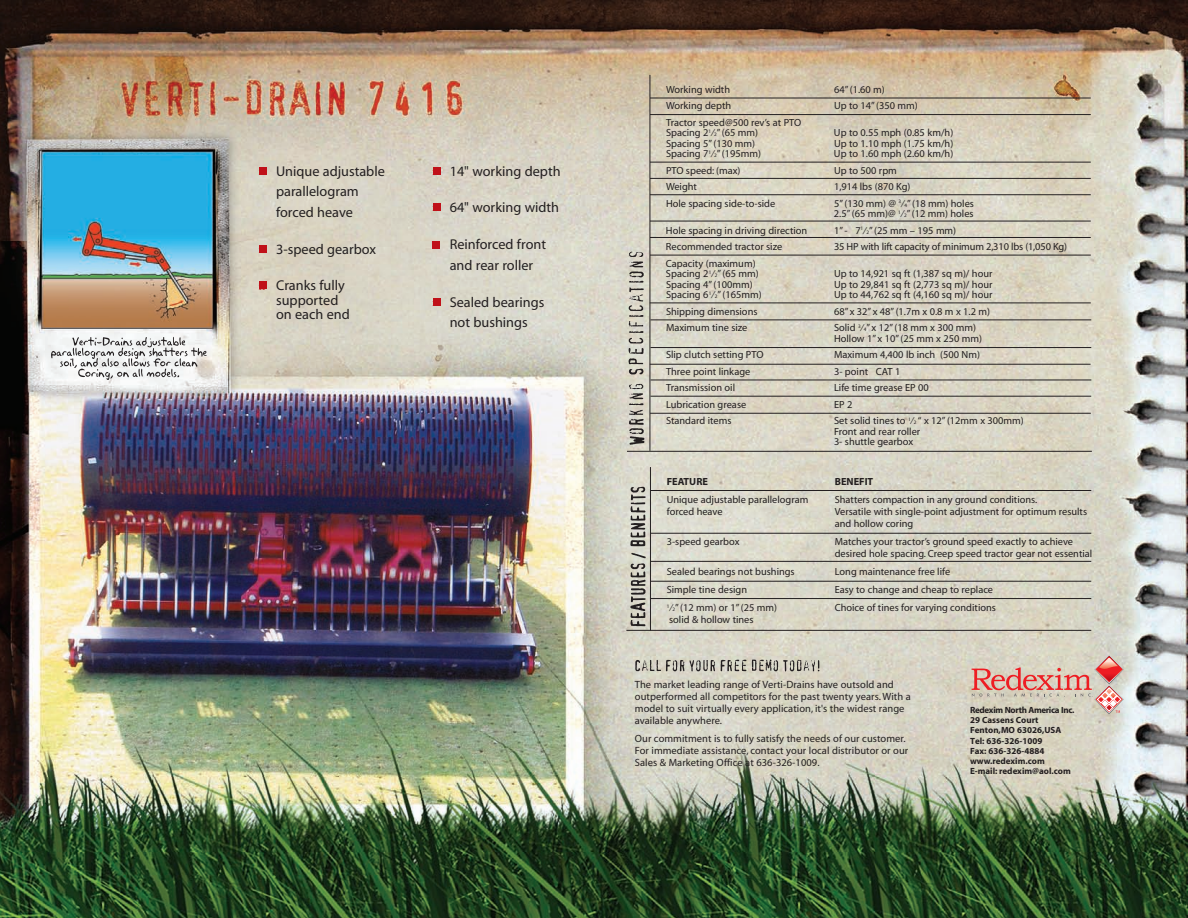
<style>
.page{position:relative;width:1188px;height:918px;background:#fff}
.page>*{position:absolute;margin:0;border:0;box-sizing:border-box;transform-origin:0 0}
.t1{font:14.25px/20.5px "Myriad";color:#231f20}
.t2{font:10.5px/12px "Myriad";letter-spacing:.005em;color:#231f20}
.t3{font:10.35px/10.5px "Myriad";color:#231f20}
.t4{font:700 10.35px "Myriad";color:#231f20}
.t5{font:700 9px/10.2px "Myriad";color:#231f20}
.s1{font-family:"Courier";font-size:10.95px;color:#c01119}
.s2{font-size:5.25px}
</style>
<div class="page">
<img style="left:0;top:0;width:1188px;height:918px">
<hr style="left:650px;top:98px;width:441px;height:1px;background:#231f20">
<hr style="left:650px;top:114px;width:441px;height:1px;background:#231f20">
<hr style="left:650px;top:178px;width:441px;height:1px;background:#231f20">
<hr style="left:650px;top:162px;width:441px;height:1px;background:#231f20">
<hr style="left:650px;top:194px;width:441px;height:1px;background:#231f20">
<hr style="left:650px;top:221px;width:441px;height:1px;background:#231f20">
<hr style="left:650px;top:237px;width:441px;height:1px;background:#231f20">
<hr style="left:650px;top:255px;width:441px;height:1px;background:#231f20">
<hr style="left:650px;top:303px;width:441px;height:1px;background:#231f20">
<hr style="left:650px;top:75px;width:1px;height:376px;background:#231f20">
<hr style="left:651px;top:490px;width:440px;height:1px;background:#231f20">
<hr style="left:651px;top:533px;width:440px;height:1px;background:#231f20">
<hr style="left:651px;top:561px;width:440px;height:1px;background:#231f20">
<hr style="left:651px;top:581px;width:440px;height:1px;background:#231f20">
<hr style="left:651px;top:598px;width:440px;height:1px;background:#231f20">
<hr style="left:626px;top:630px;width:465px;height:1px;background:#231f20">
<hr style="left:650px;top:467px;width:1px;height:164px;background:#231f20">
<hr style="left:650px;top:320px;width:441px;height:1px;background:#231f20">
<hr style="left:650px;top:347px;width:441px;height:1px;background:#231f20">
<hr style="left:627px;top:451px;width:465px;height:1px;background:#231f20">
<hr style="left:650px;top:364px;width:441px;height:1px;background:#231f20">
<hr style="left:651px;top:380px;width:440px;height:1px;background:#231f20">
<hr style="left:650px;top:396px;width:441px;height:1px;background:#231f20">
<hr style="left:650px;top:413px;width:441px;height:1px;background:#231f20">
<svg style="left:629px;top:384px;width:15px;height:61px"></svg>
<svg style="left:629px;top:252px;width:15px;height:122px;background:#b1aea4"></svg>
<svg style="left:630px;top:553px;width:16px;height:73px"></svg>
<svg style="left:630px;top:487px;width:16px;height:59px"></svg>
<svg style="left:635px;top:660px;width:49px;height:11px"></svg>
<svg style="left:690px;top:660px;width:25px;height:11px"></svg>
<svg style="left:721px;top:660px;width:25px;height:11px"></svg>
<svg style="left:752px;top:660px;width:67px;height:11px"></svg>
<svg style="left:51px;top:337px;width:156px;height:43px"></svg>
<svg style="left:972px;top:655px;width:152px;height:59px;background:#d9b8ab"></svg>
<div style="left:259px;top:167px;width:8px;height:8px;background:#c01119"></div>
<div style="left:259px;top:245px;width:8px;height:8px;background:#c01119"></div>
<div style="left:259px;top:282px;width:8px;height:7px;background:#c01119"></div>
<div style="left:433px;top:167px;width:8px;height:8px;background:#c01119"></div>
<div style="left:433px;top:204px;width:7px;height:7px;background:#c01119"></div>
<div style="left:433px;top:241px;width:7px;height:8px;background:#c01119"></div>
<div style="left:433px;top:298px;width:8px;height:8px;background:#c01119"></div>
<h1 class="t1" style="left:276px;top:162px;width:110px;text-indent:-17px"><span class="s1">n</span> Unique adjustable parallelogram forced heave</h1>
<h1 class="t1" style="left:259px;top:240px;width:119px"><span class="s1">n</span> 3-speed gearbox</h1>
<h1 class="t1" style="left:276px;top:280px;width:75px;line-height:14.2px;text-indent:-17px"><span class="s1">n</span> Cranks fully supported on each end</h1>
<h1 class="t1" style="left:432px;top:162px;width:130px"><span class="s1">n</span> 14" working depth</h1>
<h1 class="t1" style="left:432px;top:199px;width:128px"><span class="s1">n</span> 64" working width</h1>
<h1 class="t1" style="left:432px;top:235px;width:115px;text-align:center"><span class="s1">n</span> Reinforced front and rear roller</h1>
<h1 class="t1" style="left:432px;top:293px;width:113px;text-align:center"><span class="s1">n</span> Sealed bearings not bushings</h1>
<p class="t3" style="left:666px;top:85px;width:66px">Working width</p>
<p class="t3" style="left:834px;top:85px;width:52px">64” (1.60 m)</p>
<p class="t3" style="left:666px;top:102px;width:67px">Working depth</p>
<p class="t3" style="left:834px;top:102px;width:85px">Up to 14” (350 mm)</p>
<p class="t3" style="left:666px;top:118px;width:137px">Tractor speed@500 rev’s at PTO<br>Spacing 2<sup>1</sup>⁄<span class="s2">2</span>”(65 mm)</p>
<p class="t3" style="left:834px;top:129px;width:121px">Up to 0.55 mph (0.85 km/h)</p>
<p class="t3" style="left:666px;top:139px;width:91px">Spacing 5” (130 mm)</p>
<p class="t3" style="left:834px;top:139px;width:121px">Up to 1.10 mph (1.75 km/h)</p>
<p class="t3" style="left:666px;top:150px;width:97px">Spacing 7<sup>1</sup>⁄<span class="s2">2</span>” (195mm)</p>
<p class="t3" style="left:834px;top:150px;width:121px">Up to 1.60 mph (2.60 km/h)</p>
<p class="t3" style="left:666px;top:166px;width:76px">PTO speed: (max)</p>
<p class="t3" style="left:834px;top:166px;width:64px">Up to 500 rpm</p>
<p class="t3" style="left:666px;top:183px;width:33px">Weight</p>
<p class="t3" style="left:834px;top:183px;width:78px">1,914 lbs (870 Kg)</p>
<p class="t3" style="left:666px;top:199px;width:111px">Hole spacing side-to-side</p>
<p class="t3" style="left:834px;top:199px;width:142px">5” (130 mm) @ <sup>3</sup>⁄<span class="s2">4</span>”(18 mm) holes<br>2.5” (65 mm)@ <sup>1</sup>⁄<span class="s2">2</span>” (12 mm) holes</p>
<p class="t3" style="left:666px;top:226px;width:143px">Hole spacing in driving direction</p>
<p class="t3" style="left:834px;top:226px;width:124px">1” - 7<sup>1</sup>⁄<span class="s2">2</span>” (25 mm – 195 mm)</p>
<p class="t3" style="left:666px;top:243px;width:118px">Recommended tractor size</p>
<p class="t3" style="left:834px;top:243px;width:235px">35 HP with lift capacity of minimum 2,310 lbs (1,050 Kg)</p>
<p class="t3" style="left:666px;top:259px;width:94px">Capacity (maximum)<br>Spacing 2<sup>1</sup>⁄<span class="s2">2</span>” (65 mm)</p>
<p class="t3" style="left:834px;top:270px;width:160px">Up to 14,921 sq ft (1,387 sq m)/ hour</p>
<p class="t3" style="left:666px;top:280px;width:88px">Spacing 4” (100mm)</p>
<p class="t3" style="left:834px;top:280px;width:160px">Up to 29,841 sq ft (2,773 sq m)/ hour</p>
<p class="t3" style="left:666px;top:291px;width:97px">Spacing 6<sup>1</sup>⁄<span class="s2">2</span>” (165mm)</p>
<p class="t3" style="left:834px;top:291px;width:160px">Up to 44,762 sq ft (4,160 sq m)/ hour</p>
<p class="t3" style="left:666px;top:307px;width:93px">Shipping dimensions</p>
<p class="t3" style="left:834px;top:307px;width:158px">68” x 32” x 48” (1.7m x 0.8 m x 1.2 m)</p>
<p class="t3" style="left:666px;top:324px;width:83px">Maximum tine size</p>
<p class="t3" style="left:834px;top:324px;width:150px">Solid <sup>3</sup>⁄<span class="s2">4</span>” x 12” (18 mm x 300 mm)<br>Hollow 1” x 10” (25 mm x 250 mm)</p>
<p class="t3" style="left:666px;top:351px;width:99px">Slip clutch setting PTO</p>
<p class="t3" style="left:834px;top:351px;width:148px">Maximum 4,400 lb inch (500 Nm)</p>
<p class="t3" style="left:666px;top:367px;width:86px">Three point linkage</p>
<p class="t3" style="left:834px;top:367px;width:68px">3- point CAT 1</p>
<p class="t3" style="left:666px;top:384px;width:71px">Transmission oil</p>
<p class="t3" style="left:834px;top:384px;width:96px">Life time grease EP 00</p>
<p class="t3" style="left:666px;top:400px;width:82px">Lubrication grease</p>
<p class="t3" style="left:834px;top:400px;width:20px">EP 2</p>
<p class="t3" style="left:666px;top:417px;width:67px">Standard items</p>
<p class="t3" style="left:834px;top:417px;width:191px">Set solid tines to <sup>1</sup>⁄<span class="s2">2</span> “ x 12” (12mm x 300mm)<br>Front and rear roller<br>3- shuttle gearbox</p>
<p class="t4" style="left:667px;top:478px;width:43px">FEATURE</p>
<p class="t4" style="left:835px;top:478px;width:40px">BENEFIT</p>
<p class="t3" style="left:667px;top:495px;width:143px">Unique adjustable parallelogram</p>
<p class="t3" style="left:835px;top:495px;width:204px">Shatters compaction in any ground conditions.</p>
<p class="t3" style="left:667px;top:507px;width:57px">forced heave</p>
<p class="t3" style="left:835px;top:507px;width:254px;line-height:12px">Versatile with single-point adjustment for optimum results and hollow coring</p>
<p class="t3" style="left:667px;top:537px;width:74px">3-speed gearbox</p>
<p class="t3" style="left:835px;top:537px;width:259px;line-height:12px">Matches your tractor’s ground speed exactly to achieve desired hole spacing. Creep speed tractor gear not essential</p>
<p class="t3" style="left:667px;top:567px;width:129px">Sealed bearings not bushings</p>
<p class="t3" style="left:835px;top:567px;width:117px">Long maintenance free life</p>
<p class="t3" style="left:667px;top:585px;width:82px">Simple tine design</p>
<p class="t3" style="left:835px;top:585px;width:160px">Easy to change and cheap to replace</p>
<p class="t3" style="left:667px;top:603px;width:112px"><sup>1</sup>⁄<span class="s2">2</span>” (12 mm) or 1” (25 mm)</p>
<p class="t3" style="left:835px;top:603px;width:163px">Choice of tines for varying conditions</p>
<p class="t3" style="left:669px;top:615px;width:86px">solid &amp; hollow tines</p>
<p class="t2" style="left:635px;top:679px;width:277px">The market leading range of Verti-Drains have outsold and outperformed all competitors for the past twenty years. With a model to suit virtually every application, it's the widest range available anywhere.</p>
<p class="t2" style="left:635px;top:733px;width:275px">Our commitment is to fully satisfy the needs of our customer.<br>For immediate assistance, contact your local distributor or our<br>Sales &amp; Marketing Office at 636-326-1009.</p>
<p class="t5" style="left:970px;top:706px;width:106px">Redexim North America Inc.<br>29 Cassens Court<br>Fenton,MO 63026,USA<br>Tel: 636-326-1009<br>Fax: 636-326-4884 www.redexim.com<br>E-mail: redexim@aol.com</p>
</div>
